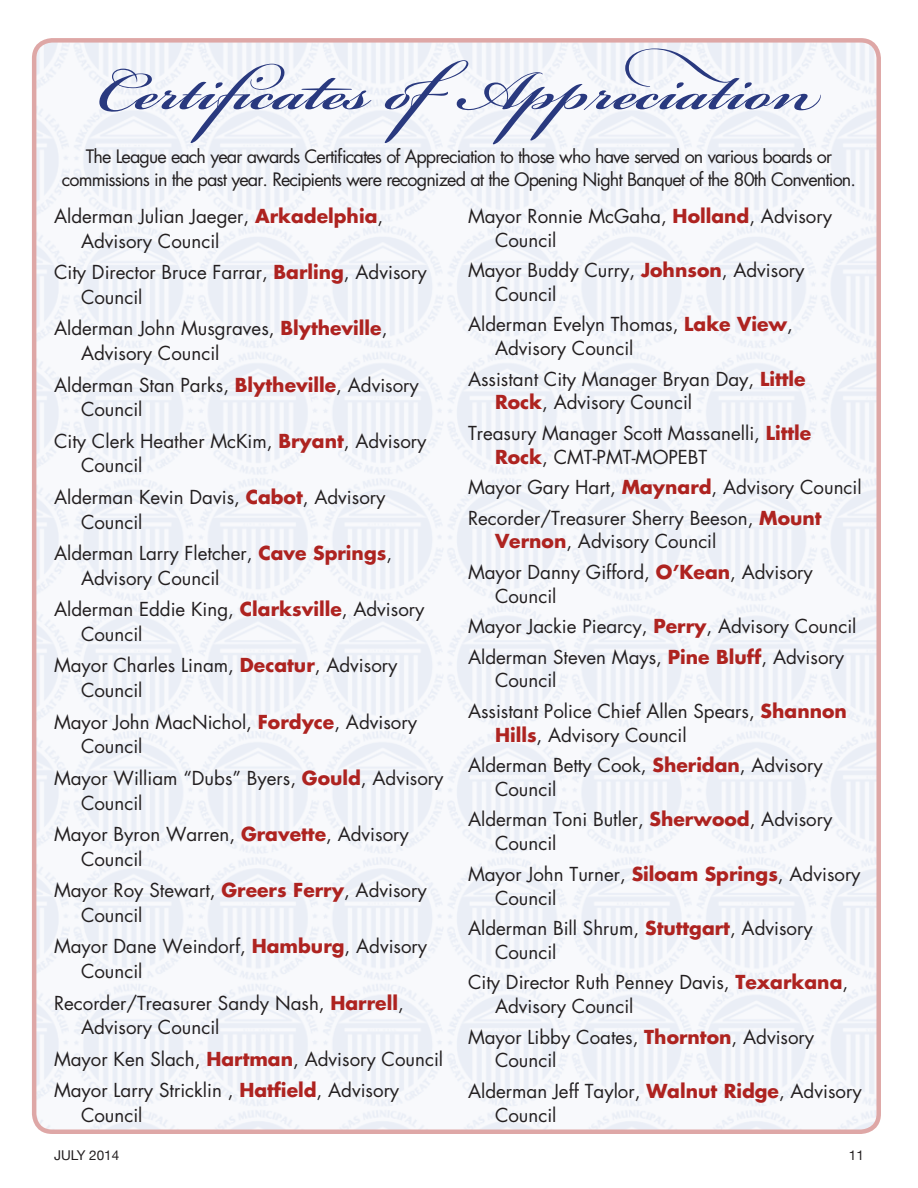
<style>
.page{position:relative;width:918px;height:1188px;background:#fff}
.page>*{position:absolute;margin:0;border:0;box-sizing:border-box;transform-origin:0 0}
.t1{font:600 85.05px "Bickham Script Pro";color:#29397f;scale:1.11 1}
.t2{font:18.75px/24.8px "Futura";color:#231f20}
.t3{font:18px/22.8px "Futura";letter-spacing:-.05em;color:#231f20;text-align:center}
.t4{font:13.5px "Helvetica Neue";color:#231f20}
.s1{font-weight:700;color:#ae2320}
</style>
<div class="page">
<img style="left:37px;top:43px;width:839px;height:1086px">
<div style="left:32px;top:38px;width:849px;height:1096px;border:4px solid #ae2320;border-radius:18px"></div>
<h1 class="t1" style="left:98px;top:30px;width:656px">Certificates ofAppreciation</h1>
<p class="t3" style="left:62px;top:145px;width:796px">The League each year awards Certificates of Appreciation to those who have served on various boards or commissions in the past year. Recipients were recognized at the Opening Night Banquet of the 80th Convention.</p>
<p class="t2" style="left:81px;top:204px;width:304px;text-indent:-27px">Alderman Julian Jaeger, <span class="s1">Arkadelphia</span>,<br>Advisory Council</p>
<p class="t2" style="left:81px;top:260px;width:347px;text-indent:-27px">City Director Bruce Farrar, <span class="s1">Barling</span>, Advisory<br>Council</p>
<p class="t2" style="left:81px;top:316px;width:308px;text-indent:-27px">Alderman John Musgraves, <span class="s1">Blytheville</span>,<br>Advisory Council</p>
<p class="t2" style="left:81px;top:372px;width:339px;text-indent:-27px">Alderman Stan Parks, <span class="s1">Blytheville</span>, Advisory<br>Council</p>
<p class="t2" style="left:81px;top:428px;width:347px;text-indent:-27px">City Clerk Heather McKim, <span class="s1">Bryant</span>, Advisory<br>Council</p>
<p class="t2" style="left:81px;top:484px;width:306px;text-indent:-27px">Alderman Kevin Davis, <span class="s1">Cabot</span>, Advisory<br>Council</p>
<p class="t2" style="left:81px;top:541px;width:313px;text-indent:-27px">Alderman Larry Fletcher, <span class="s1">Cave Springs</span>,<br>Advisory Council</p>
<p class="t2" style="left:81px;top:597px;width:345px;text-indent:-27px">Alderman Eddie King, <span class="s1">Clarksville</span>, Advisory<br>Council</p>
<p class="t2" style="left:81px;top:653px;width:318px;text-indent:-27px">Mayor Charles Linam, <span class="s1">Decatur</span>, Advisory<br>Council</p>
<p class="t2" style="left:81px;top:709px;width:338px;text-indent:-27px">Mayor John MacNichol, <span class="s1">Fordyce</span>, Advisory<br>Council</p>
<p class="t2" style="left:81px;top:765px;width:364px;text-indent:-27px">Mayor William “Dubs” Byers, <span class="s1">Gould</span>, Advisory<br>Council</p>
<p class="t2" style="left:81px;top:821px;width:329px;text-indent:-27px">Mayor Byron Warren, <span class="s1">Gravette</span>, Advisory<br>Council</p>
<p class="t2" style="left:81px;top:878px;width:347px;text-indent:-27px">Mayor Roy Stewart, <span class="s1">Greers Ferry</span>, Advisory<br>Council</p>
<p class="t2" style="left:81px;top:934px;width:348px;text-indent:-27px">Mayor Dane Weindorf, <span class="s1">Hamburg</span>, Advisory<br>Council</p>
<p class="t2" style="left:81px;top:990px;width:324px;text-indent:-27px">Recorder/Treasurer Sandy Nash, <span class="s1">Harrell</span>,<br>Advisory Council</p>
<p class="t2" style="left:54px;top:1043px;width:391px;line-height:31.5px">Mayor Ken Slach, <span class="s1">Hartman</span>, Advisory Council<br>Mayor Larry Stricklin , <span class="s1">Hatfield</span>, Advisory</p>
<p class="t2" style="left:81px;top:1102px;width:63px">Council</p>
<p class="t2" style="left:495px;top:204px;width:339px;line-height:23.7px;text-indent:-27px">Mayor Ronnie McGaha, <span class="s1">Holland</span>, Advisory<br>Council</p>
<p class="t2" style="left:495px;top:258px;width:311px;line-height:23.7px;text-indent:-27px">Mayor Buddy Curry, <span class="s1">Johnson</span>, Advisory<br>Council</p>
<p class="t2" style="left:495px;top:312px;width:299px;line-height:23.7px;text-indent:-27px">Alderman Evelyn Thomas, <span class="s1">Lake View</span>,<br>Advisory Council</p>
<p class="t2" style="left:495px;top:367px;width:312px;line-height:23.7px;text-indent:-27px">Assistant City Manager Bryan Day, <span class="s1">Little<br>Rock</span>, Advisory Council</p>
<p class="t2" style="left:495px;top:421px;width:318px;line-height:23.7px;text-indent:-27px">Treasury Manager Scott Massanelli, <span class="s1">Little<br>Rock</span>, CMT-PMT-MOPEBT</p>
<p class="t2" style="left:468px;top:472px;width:395px;line-height:30.5px">Mayor Gary Hart, <span class="s1">Maynard</span>, Advisory Council<br>Recorder/Treasurer Sherry Beeson, <span class="s1">Mount</span></p>
<p class="t2" style="left:468px;top:526px;width:346px;line-height:30.5px;text-indent:27px"><span class="s1">Vernon</span>, Advisory Council<br>Mayor Danny Gifford, <span class="s1">O’Kean</span>, Advisory</p>
<p class="t2" style="left:468px;top:580px;width:390px;line-height:30.5px;text-indent:27px">Council<br>Mayor Jackie Piearcy, <span class="s1">Perry</span>, Advisory Council<br>Alderman Steven Mays, <span class="s1">Pine Bluff</span>, Advisory</p>
<p class="t2" style="left:468px;top:665px;width:380px;line-height:30.5px;text-indent:27px">Council<br>Assistant Police Chief Allen Spears, <span class="s1">Shannon</span></p>
<p class="t2" style="left:468px;top:719px;width:356px;line-height:30.5px;text-indent:27px"><span class="s1">Hills</span>, Advisory Council<br>Alderman Betty Cook, <span class="s1">Sheridan</span>, Advisory</p>
<p class="t2" style="left:468px;top:774px;width:366px;line-height:30.5px;text-indent:27px">Council<br>Alderman Toni Butler, <span class="s1">Sherwood</span>, Advisory</p>
<p class="t2" style="left:468px;top:828px;width:394px;line-height:30.5px;text-indent:27px">Council<br>Mayor John Turner, <span class="s1">Siloam Springs</span>, Advisory</p>
<p class="t2" style="left:468px;top:882px;width:346px;line-height:30.5px;text-indent:27px">Council<br>Alderman Bill Shrum, <span class="s1">Stuttgart</span>, Advisory</p>
<p class="t2" style="left:468px;top:936px;width:382px;line-height:30.5px;text-indent:27px">Council<br>City Director Ruth Penney Davis, <span class="s1">Texarkana</span>,</p>
<p class="t2" style="left:468px;top:991px;width:348px;line-height:30.5px;text-indent:27px">Advisory Council<br>Mayor Libby Coates, <span class="s1">Thornton</span>, Advisory</p>
<p class="t2" style="left:468px;top:1045px;width:395px;line-height:30.5px;text-indent:27px">Council<br>Alderman Jeff Taylor, <span class="s1">Walnut Ridge</span>, Advisory</p>
<p class="t2" style="left:495px;top:1102px;width:63px">Council</p>
<p class="t4" style="left:54px;top:1148px;width:67px">July 2014</p>
<p class="t4" style="left:849px;top:1148px;width:17px">11</p>
</div>
